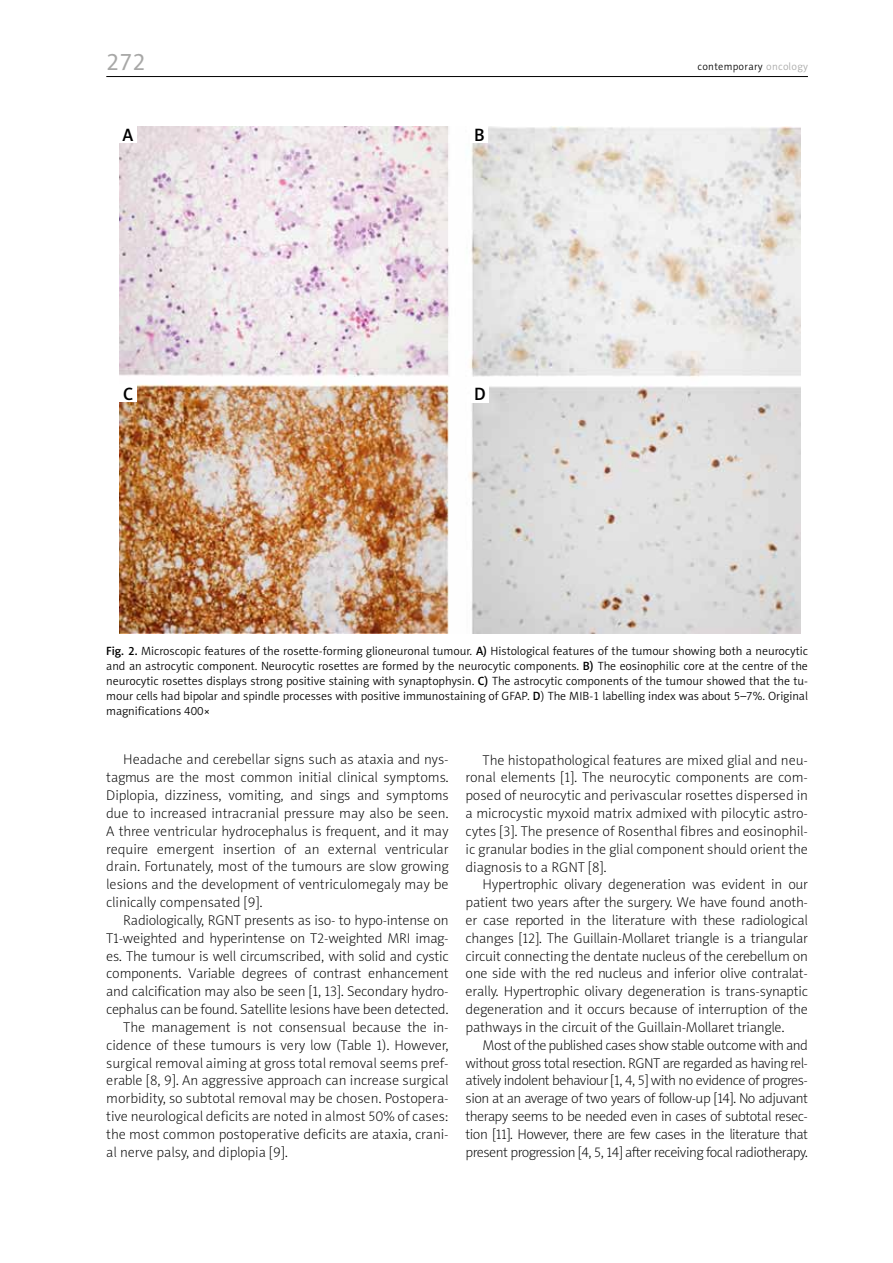
<style>
.page{position:relative;width:893px;height:1263px;background:#fff}
.page>*{position:absolute;margin:0;border:0;box-sizing:border-box;transform-origin:0 0}
.t1{font:24px "Naomi Sans EFN";color:#a8a8a7}
.t2{font:18px "Naomi Sans EFN Medium";color:#000}
.t3{font:14.25px/17.9px "Naomi Sans EFN Thin";letter-spacing:-.01em;color:#000;text-align:justify}
.t4{font:12px/15px "Naomi Sans EFN Light";color:#000;text-align:justify}
.t5{font:10.5px "Naomi Sans EFN Light";letter-spacing:.03em;color:#000}
.s1{color:#a8a8a7}
.s2{font-family:"Naomi Sans EFN Medium"}
</style>
<div class="page">
<hr style="left:106px;top:76px;width:702px;height:1px;background:#000">
<img style="left:120px;top:126px;width:680px;height:507px">
<div style="left:119px;top:126px;width:17px;height:17px;background:#fff"></div>
<div style="left:120px;top:384px;width:17px;height:17px;background:#fff"></div>
<div style="left:471px;top:126px;width:17px;height:17px;background:#fff"></div>
<div style="left:471px;top:385px;width:17px;height:17px;background:#fff"></div>
<h1 class="t1" style="left:106px;top:47px;width:41px">272</h1>
<p class="t5" style="left:697px;top:61px;width:112px">contemporary <span class="s1">oncology</span></p>
<p class="t2" style="left:122px;top:124px;width:12px">A</p>
<p class="t2" style="left:123px;top:383px;width:12px">C</p>
<p class="t2" style="left:474px;top:124px;width:12px">B</p>
<p class="t2" style="left:474px;top:384px;width:13px">D</p>
<p class="t4" style="left:106px;top:643px;width:703px"><span class="s2">Fig. 2.</span> Microscopic features of the rosette-forming glioneuronal tumour. <span class="s2">A)</span> Histological features of the tumour showing both a neurocytic and an astrocytic component. Neurocytic rosettes are formed by the neurocytic components. <span class="s2">B)</span> The eosinophilic core at the centre of the neurocytic rosettes displays strong positive staining with synaptophysin. <span class="s2">C)</span> The astrocytic components of the tumour showed that the tu&shy;mour cells had bipolar and spindle processes with positive immunostaining of GFAP. <span class="s2">D</span>) The MIB-1 labelling index was about 5–7%. Original magnifications 400×</p>
<p class="t3" style="left:106px;top:751px;width:344px;text-indent:17px">Headache and cerebellar signs such as ataxia and nys&shy;tagmus are the most common initial clinical symptoms.<br>Diplopia, dizziness, vomiting, and sings and symptoms due to increased intracranial pressure may also be seen.<br>A three ventricular hydrocephalus is frequent, and it may require emergent insertion of an external ventricular drain. Fortunately, most of the tumours are slow growing lesions and the development of ventriculomegaly may be clinically compensated [9].</p>
<p class="t3" style="left:123px;top:911px;width:327px">Radiologically, RGNT presents as iso- to hypo-intense on</p>
<p class="t3" style="left:106px;top:929px;width:344px">T1-weighted and hyperintense on T2-weighted MRI imag-</p>
<p class="t3" style="left:106px;top:947px;width:344px">es. The tumour is well circumscribed, with solid and cystic</p>
<p class="t3" style="left:106px;top:965px;width:344px">components. Variable degrees of contrast enhancement</p>
<p class="t3" style="left:106px;top:983px;width:344px">and calcification may also be seen [1, 13]. Secondary hydro-</p>
<p class="t3" style="left:106px;top:1000px;width:344px">cephalus can be found. Satellite lesions have been detected.</p>
<p class="t3" style="left:123px;top:1018px;width:327px">The management is not consensual because the in-</p>
<p class="t3" style="left:106px;top:1036px;width:344px">cidence of these tumours is very low (Table 1). However,</p>
<p class="t3" style="left:106px;top:1054px;width:344px">surgical removal aiming at gross total removal seems pref-</p>
<p class="t3" style="left:106px;top:1072px;width:344px">erable [8, 9]. An aggressive approach can increase surgical</p>
<p class="t3" style="left:106px;top:1089px;width:344px">morbidity, so subtotal removal may be chosen. Postopera-</p>
<p class="t3" style="left:106px;top:1107px;width:344px">tive neurological deficits are noted in almost 50% of cases:</p>
<p class="t3" style="left:106px;top:1125px;width:344px">the most common postoperative deficits are ataxia, crani-</p>
<p class="t3" style="left:106px;top:1143px;width:183px">al nerve palsy, and diplopia [9].</p>
<p class="t3" style="left:466px;top:751px;width:344px;text-indent:17px">The histopathological features are mixed glial and neu&shy;ronal elements [1]. The neurocytic components are com&shy;posed of neurocytic and perivascular rosettes dispersed in a microcystic myxoid matrix admixed with pilocytic astro&shy;cytes [3]. The presence of Rosenthal fibres and eosinophil&shy;ic granular bodies in the glial component should orient the diagnosis to a RGNT [8].</p>
<p class="t3" style="left:466px;top:876px;width:344px;text-indent:17px">Hypertrophic olivary degeneration was evident in our patient two years after the surgery. We have found anoth&shy;er case reported in the literature with these radiological changes [12]. The Guillain-Mollaret triangle is a triangular circuit connecting the dentate nucleus of the cerebellum on one side with the red nucleus and inferior olive contralat&shy;erally. Hypertrophic olivary degeneration is trans-synaptic degeneration and it occurs because of interruption of the pathways in the circuit of the Guillain-Mollaret triangle.</p>
<p class="t3" style="left:466px;top:1036px;width:344px;text-indent:17px">Most of the published cases show stable outcome with and without gross total resection. RGNT are regarded as having rel&shy;atively indolent behaviour [1, 4, 5] with no evidence of progres&shy;sion at an average of two years of follow-up [14]. No adjuvant therapy seems to be needed even in cases of subtotal resec&shy;tion [11]. However, there are few cases in the literature that present progression [4, 5, 14] after receiving focal radiotherapy.</p>
</div>
